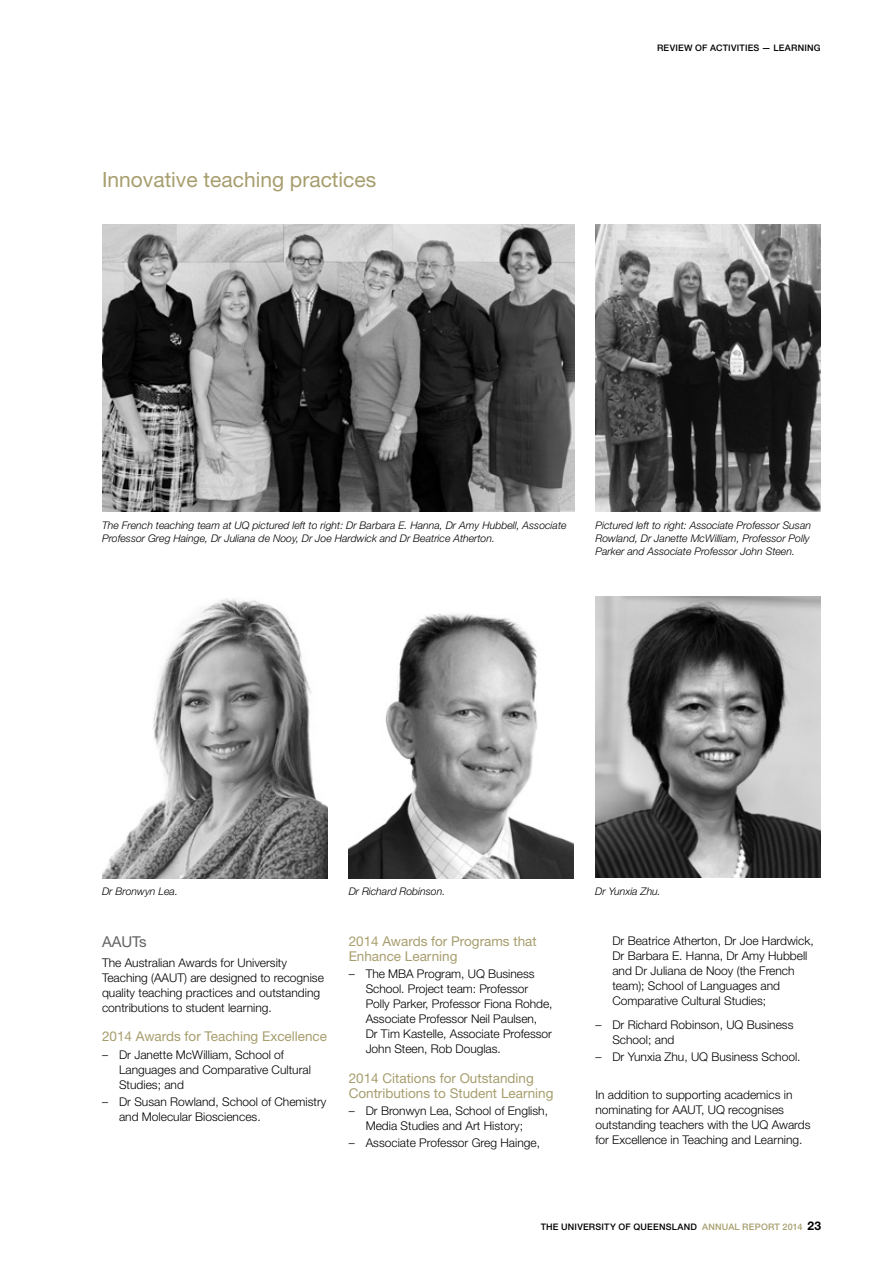
<style>
.page{position:relative;width:893px;height:1263px;background:#fff}
.page>*{position:absolute;margin:0;border:0;box-sizing:border-box;transform-origin:0 0}
.t1{font:21px "Helvetica Neue";color:#a79e6e}
.t2{font:15px "Helvetica Neue";color:#636363}
.t3{font:13.5px/15px "Helvetica Neue";color:#a79e6e}
.t4{font:300 12px/15px "Helvetica Neue";color:#000}
.t5{font:italic 300 10.5px/12.8px "Helvetica Neue";color:#000}
.t6{font:500 9px "Helvetica Neue";letter-spacing:.025em;color:#000}
.s1{color:#a79e6e}
.s2{font-weight:700;font-size:12px}
</style>
<div class="page">
<img style="left:102px;top:225px;width:472px;height:287px">
<img style="left:595px;top:225px;width:226px;height:287px">
<img style="left:102px;top:598px;width:225px;height:280px">
<img style="left:349px;top:613px;width:225px;height:265px">
<img style="left:595px;top:597px;width:225px;height:281px">
<h1 class="t1" style="left:102px;top:167px;width:276px">Innovative teaching practices</h1>
<p class="t6" style="left:657px;top:42px;width:7px">REV</p>
<p class="t6" style="left:675px;top:42px;width:105px">IEW OF ACTIVITIES — LEARN</p>
<p class="t6" style="left:804px;top:42px;width:18px">ING</p>
<p class="t5" style="left:102px;top:519px;width:466px">The French teaching team at UQ pictured left to right: Dr Barbara E. Hanna, Dr Amy Hubbell, Associate<br>Professor Greg Hainge, Dr Juliana de Nooy, Dr Joe Hardwick and Dr Beatrice Atherton.</p>
<p class="t5" style="left:596px;top:519px;width:217px;text-align:justify">Pictured left to right: Associate Professor Susan Rowland, Dr Janette McWilliam, Professor Polly Parker and Associate Professor John Steen.</p>
<p class="t5" style="left:102px;top:884px;width:77px">Dr Bronwyn Lea.</p>
<p class="t5" style="left:349px;top:884px;width:98px">Dr Richard Robinson.</p>
<p class="t5" style="left:595px;top:884px;width:67px">Dr Yunxia Zhu.</p>
<p class="t2" style="left:102px;top:933px;width:46px">AAUTs</p>
<p class="t4" style="left:102px;top:954px;width:223px">The Australian Awards for University Teaching (AAUT) are designed to recognise quality teaching practices and outstanding contributions to student learning.</p>
<p class="t3" style="left:102px;top:1029px;width:227px">2014 Awards for Teaching Excellence</p>
<p class="t4" style="left:119px;top:1046px;width:193px;text-indent:-17px">– Dr Janette McWilliam, School of<br>Languages and Comparative Cultural<br>Studies; and</p>
<p class="t4" style="left:119px;top:1094px;width:209px;text-indent:-17px">– Dr Susan Rowland, School of Chemistry and Molecular Biosciences.</p>
<p class="t3" style="left:349px;top:934px;width:190px">2014 Awards for Programs that<br>Enhance Learning</p>
<p class="t4" style="left:366px;top:966px;width:188px;text-indent:-17px">– The MBA Program, UQ Business School. Project team: Professor Polly Parker, Professor Fiona Rohde, Associate Professor Neil Paulsen,<br>Dr Tim Kastelle, Associate Professor John Steen, Rob Douglas.</p>
<p class="t3" style="left:349px;top:1071px;width:206px">2014 Citations for Outstanding<br>Contributions to Student Learning</p>
<p class="t4" style="left:366px;top:1103px;width:184px;text-indent:-17px">– Dr Bronwyn Lea, School of English,<br>Media Studies and Art History;</p>
<p class="t4" style="left:349px;top:1135px;width:193px">– Associate Professor Greg Hainge,</p>
<p class="t4" style="left:612px;top:933px;width:203px">Dr Beatrice Atherton, Dr Joe Hardwick, Dr Barbara E. Hanna, Dr Amy Hubbell and Dr Juliana de Nooy (the French team); School of Languages and Comparative Cultural Studies;</p>
<p class="t4" style="left:612px;top:1016px;width:183px;text-indent:-17px">– Dr Richard Robinson, UQ Business<br>School; and</p>
<p class="t4" style="left:595px;top:1048px;width:207px">– Dr Yunxia Zhu, UQ Business School.</p>
<p class="t4" style="left:595px;top:1087px;width:217px">In addition to supporting academics in nominating for AAUT, UQ recognises outstanding teachers with the UQ Awards for Excellence in Teaching and Learning.</p>
<p class="t6" style="left:541px;top:1221px;width:282px">THE UNIVERSITY OF QUEENSLAND <span class="s1">ANNUAL REPORT 2014</span> <span class="s2">23</span></p>
</div>
